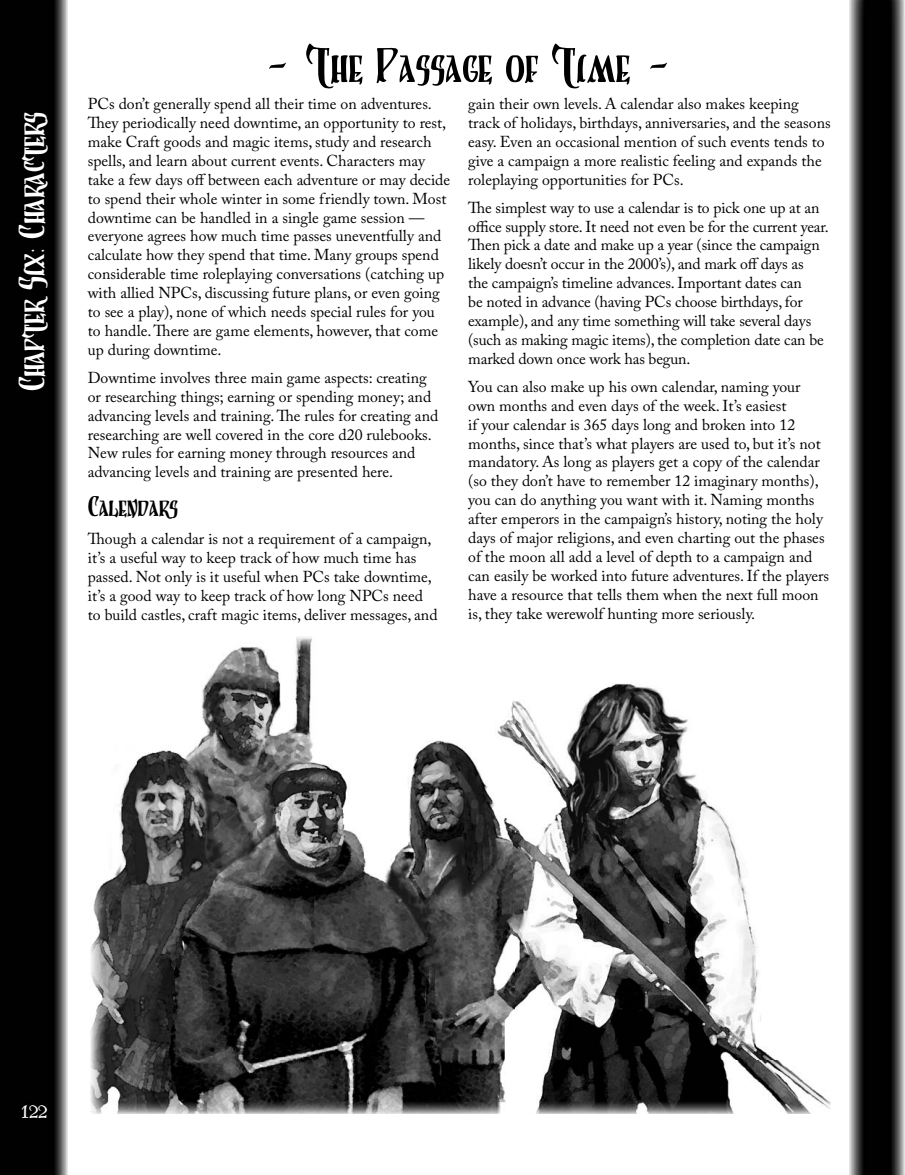
<style>
.page{position:relative;width:905px;height:1175px;background:#fff}
.page>*{position:absolute;margin:0;border:0;box-sizing:border-box;transform-origin:0 0}
.t1{font:57px "Summerisle";color:#000}
.t2{font:42px "Summerisle";color:#fff}
.t3{font:33px "Summerisle";color:#000}
.t4{font:21px "Summerisle";color:#fff}
.t5{font:15.75px/18.9px "Adobe Caslon Pro";color:#000}
</style>
<div class="page">
<img style="left:0;top:0;width:68px;height:1174px">
<svg style="left:15px;top:1097px;width:49px;height:77px;background:#0e0e0e"></svg>
<svg style="left:0;top:107px;width:68px;height:288px;background:#101010"></svg>
<img style="left:849px;top:0;width:55px;height:1174px">
<img style="left:91px;top:636px;width:739px;height:477px">
<h2 class="t2" style="left:14px;top:391px;width:281px;rotate:-90deg">Chapter Six: Characters</h2>
<h1 class="t1" style="left:266px;top:41px;width:404px">- The Passage of Time -</h1>
<p class="t5" style="left:88px;top:94px;width:364px">PCs don’t generally spend all their time on adventures.<br>They periodically need downtime, an opportunity to rest, make Craft goods and magic items, study and research spells, and learn about current events. Characters may take a few days off between each adventure or may decide to spend their whole winter in some friendly town. Most downtime can be handled in a single game session — everyone agrees how much time passes uneventfully and calculate how they spend that time. Many groups spend considerable time roleplaying conversations (catching up with allied NPCs, discussing future plans, or even going to see a play), none of which needs special rules for you to handle. There are game elements, however, that come up during downtime.</p>
<p class="t5" style="left:88px;top:368px;width:352px">Downtime involves three main game aspects: creating or researching things; earning or spending money; and advancing levels and training. The rules for creating and researching are well covered in the core d20 rulebooks.<br>New rules for earning money through resources and advancing levels and training are presented here.</p>
<h3 class="t3" style="left:88px;top:493px;width:92px">Calendars</h3>
<p class="t5" style="left:88px;top:529px;width:351px">Though a calendar is not a requirement of a campaign, it’s a useful way to keep track of how much time has passed. Not only is it useful when PCs take downtime, it’s a good way to keep track of how long NPCs need to build castles, craft magic items, deliver messages, and</p>
<p class="t5" style="left:468px;top:94px;width:364px">gain their own levels. A calendar also makes keeping track of holidays, birthdays, anniversaries, and the seasons easy. Even an occasional mention of such events tends to give a campaign a more realistic feeling and expands the roleplaying opportunities for PCs.</p>
<p class="t5" style="left:468px;top:198px;width:362px">The simplest way to use a calendar is to pick one up at an office supply store. It need not even be for the current year.<br>Then pick a date and make up a year (since the campaign likely doesn’t occur in the 2000’s), and mark off days as<br>the campaign’s timeline advances. Important dates can<br>be noted in advance (having PCs choose birthdays, for example), and any time something will take several days (such as making magic items), the completion date can be marked down once work has begun.</p>
<p class="t5" style="left:468px;top:377px;width:362px">You can also make up his own calendar, naming your own months and even days of the week. It’s easiest<br>if your calendar is 365 days long and broken into 12 months, since that’s what players are used to, but it’s not mandatory. As long as players get a copy of the calendar (so they don’t have to remember 12 imaginary months), you can do anything you want with it. Naming months after emperors in the campaign’s history, noting the holy days of major religions, and even charting out the phases of the moon all add a level of depth to a campaign and can easily be worked into future adventures. If the players have a resource that tells them when the next full moon is, they take werewolf hunting more seriously.</p>
<h3 class="t4" style="left:22px;top:1102px;width:27px">122</h3>
</div>
